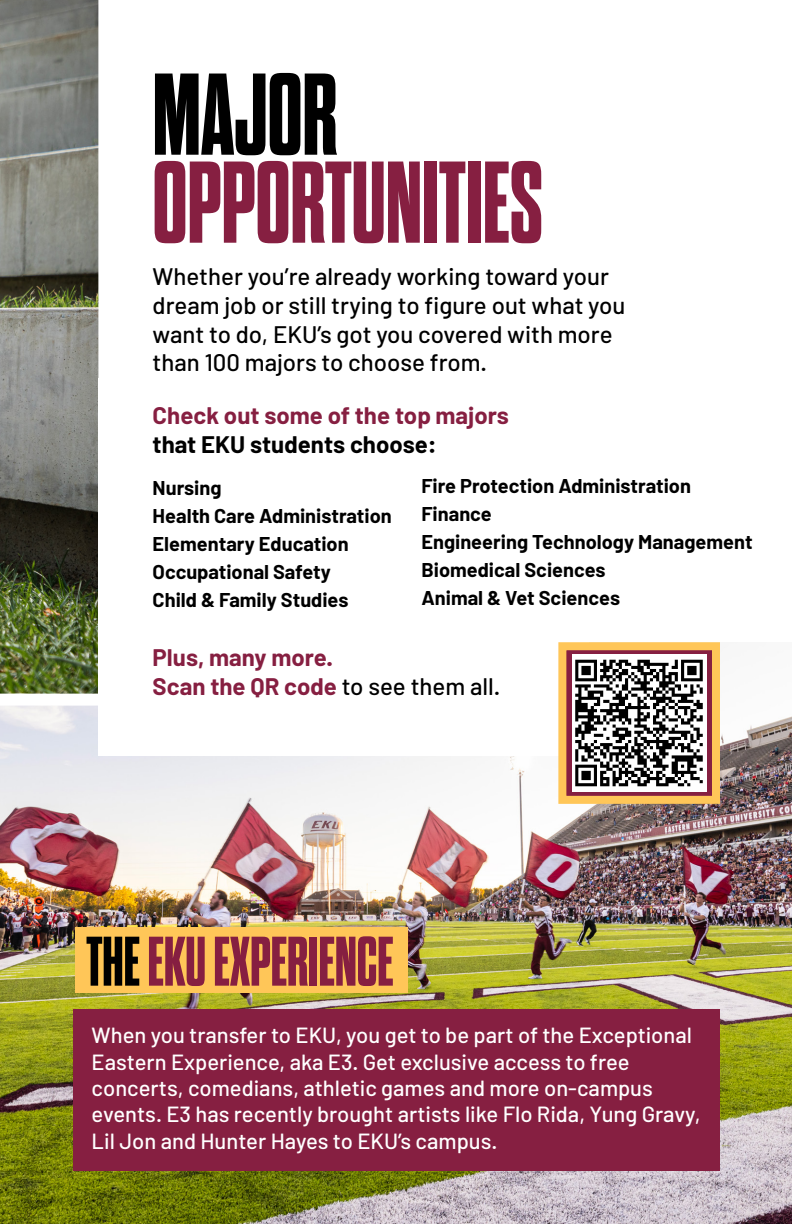
<style>
.page{position:relative;width:792px;height:1224px;background:#fff}
.page>*{position:absolute;margin:0;border:0;box-sizing:border-box;transform-origin:0 0}
.t1{font:700 expanded 116px/88px "Dharma Gothic M";color:#861f41}
.t2{font:700 expanded 70px "Dharma Gothic M";color:#861f41}
.t3{font:500 24px/28.8px "Barlow";color:#000}
.t4{font:700 24px "Barlow";color:#861f41}
.t5{font:700 24px "Barlow";color:#000}
.t6{font:500 22px/26.4px "Barlow";color:#fff}
.t7{font:700 20px "Barlow";color:#000}
.s1{color:#000}
.s2{font-weight:500;color:#000}
</style>
<div class="page">
<img style="left:0;top:706px;width:792px;height:518px">
<img style="left:0;top:0;width:99px;height:706px">
<div style="left:98px;top:379px;width:490px;height:377px;background:#fff"></div>
<div style="left:73px;top:1009px;width:647px;height:161px;background:#861f41"></div>
<div style="left:75px;top:928px;width:333px;height:65px;background:#ffc658"></div>
<svg style="left:558px;top:642px;width:162px;height:162px;background:#da995f"></svg>
<img style="left:572px;top:655px;width:134px;height:136px">
<p class="t1" style="left:153px;top:73px;width:392px"><span class="s1">MAJOR<br></span>OPPORTUNITIES</p>
<p class="t3" style="left:153px;top:261px;width:474px">Whether you’re already working toward your dream job or still trying to figure out what you want to do, EKU’s got you covered with more than 100 majors to choose from.</p>
<p class="t4" style="left:153px;top:401px;width:358px">Check out some of the top majors</p>
<p class="t5" style="left:153px;top:430px;width:286px">that EKU students choose:</p>
<p class="t7" style="left:153px;top:475px;width:70px">Nursing</p>
<p class="t7" style="left:153px;top:503px;width:241px">Health Care Administration</p>
<p class="t7" style="left:153px;top:531px;width:197px">Elementary Education</p>
<p class="t7" style="left:153px;top:559px;width:180px">Occupational Safety</p>
<p class="t7" style="left:153px;top:587px;width:197px">Child &amp; Family Studies</p>
<p class="t7" style="left:421px;top:473px;width:271px">Fire Protection Administration</p>
<p class="t7" style="left:421px;top:501px;width:72px">Finance</p>
<p class="t7" style="left:421px;top:529px;width:333px">Engineering Technology Management</p>
<p class="t7" style="left:421px;top:557px;width:186px">Biomedical Sciences</p>
<p class="t7" style="left:421px;top:585px;width:200px">Animal &amp; Vet Sciences</p>
<p class="t4" style="left:153px;top:643px;width:182px">Plus, many more.</p>
<p class="t4" style="left:153px;top:671px;width:349px">Scan the QR code <span class="s2">to see them all.</span></p>
<p class="t2" style="left:86px;top:927px;width:309px"><span class="s1">THE</span> EKU EXPERIENCE</p>
<p class="t6" style="left:92px;top:1022px;width:610px">When you transfer to EKU, you get to be part of the Exceptional Eastern Experience, aka E3. Get exclusive access to free concerts, comedians, athletic games and more on-campus events. E3 has recently brought artists like Flo Rida, Yung Gravy, Lil Jon and Hunter Hayes to EKU’s campus.</p>
</div>
